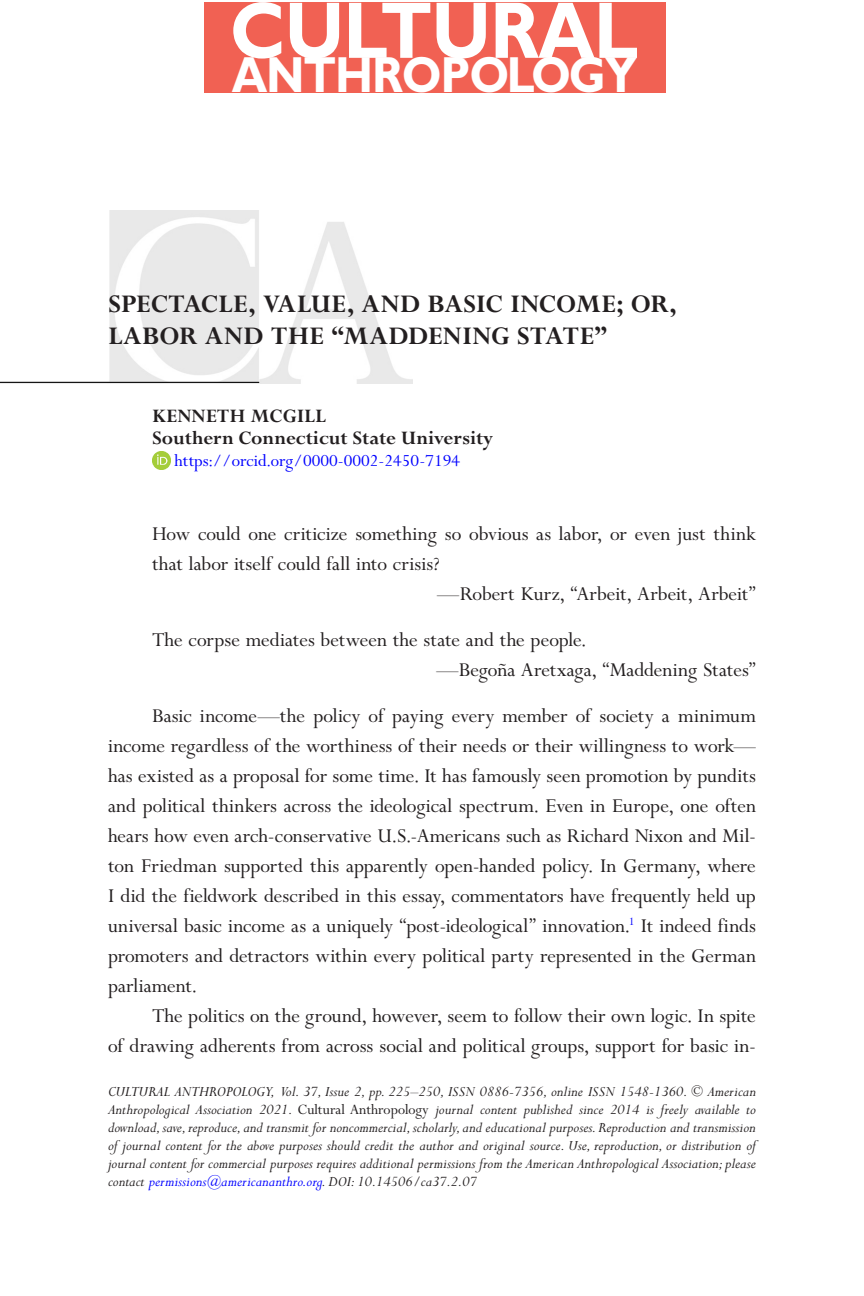
<style>
.page{position:relative;width:864px;height:1296px;background:#fff}
.page>*{position:absolute;margin:0;border:0;box-sizing:border-box;transform-origin:0 0}
.t1{font:700 80.6px "Gill Sans";letter-spacing:-.01em;color:#fff;scale:.9 1}
.t2{font:700 51px "Gill Sans";letter-spacing:-.025em;color:#fff;scale:.9 1}
.t3{font:700 28px/32px "Perpetua MT Std";letter-spacing:-.005em;color:#231f20}
.Regular_Paragraph{font:22px/30px "Perpetua MT Std";color:#231f20;text-align:justify}
.Block_Extract_middle{font:22px/30px "Perpetua MT Std";color:#231f20}
.Epigraph_Source_Line{font:22px "Perpetua MT Std";letter-spacing:-.005em;color:#231f20}
.Author_Institution{font:700 21px "Perpetua MT Std";color:#231f20}
.Author{font:700 21px "Perpetua MT Std";color:#231f20}
.ORCiD{font:19px "Perpetua MT Std";color:#00f}
.t4{font:italic 16px/18px "Perpetua MT Std";color:#231f20;text-align:justify}
.s1{font-style:normal}
.s2{color:#00f}
</style>
<div class="page">
<img style="left:0;top:211px;width:412px;height:173px">
<img style="left:152px;top:452px;width:18px;height:18px">
<div style="left:204px;top:2px;width:461px;height:91px;background:#f16153"></div>
<p class="t1" style="left:230px;top:-17px;width:455px">CULTURAL</p>
<p class="t2" style="left:232px;top:45px;width:452px">ANTHROPOLOGY</p>
<p class="t3" style="left:108px;top:289px;width:570px">SPECTACLE, VALUE, AND BASIC INCOME; OR,<br>LABOR AND THE “MADDENING STATE”</p>
<p class="Author" style="left:152px;top:405px;width:176px">KENNETH MCGILL</p>
<p class="Author_Institution" style="left:152px;top:427px;width:343px">Southern Connecticut State University</p>
<p class="ORCiD" style="left:175px;top:451px;width:287px">https://orcid.org/0000-0002-2450-7194</p>
<p class="Block_Extract_middle" style="left:152px;top:519px;width:606px">How could one criticize something so obvious as labor, or even just think that labor itself could fall into crisis?</p>
<p class="Epigraph_Source_Line" style="left:437px;top:582px;width:320px">—Robert Kurz, “Arbeit, Arbeit, Arbeit”</p>
<p class="Block_Extract_middle" style="left:152px;top:625px;width:436px">The corpse mediates between the state and the people.</p>
<p class="Epigraph_Source_Line" style="left:436px;top:658px;width:321px">—Begoña Aretxaga, “Maddening States”</p>
<p class="Regular_Paragraph" style="left:108px;top:701px;width:650px;text-indent:44px">Basic income—the policy of paying every member of society a minimum income regardless of the worthiness of their needs or their willingness to work— has existed as a proposal for some time. It has famously seen promotion by pundits and political thinkers across the ideological spectrum. Even in Europe, one often hears how even arch-conservative U.S.-Americans such as Richard Nixon and Mil&shy;ton Friedman supported this apparently open-handed policy. In Germany, where I did the fieldwork described in this essay, commentators have frequently held up universal basic income as a uniquely “post-ideological” innovation.<sup>1</sup> It indeed finds promoters and detractors within every political party represented in the German parliament.</p>
<p class="Regular_Paragraph" style="left:108px;top:1001px;width:650px;text-align:right">The politics on the ground, however, seem to follow their own logic. In spite<br>of drawing adherents from across social and political groups, support for basic in-</p>
<p class="t4" style="left:108px;top:1083px;width:650px">CULTURAL ANTHROPOLOGY, Vol. 37, Issue 2, pp. 225–250, ISSN 0886-7356, online ISSN 1548-1360. © American Anthropological Association 2021. <span class="s1">Cultural Anthropology</span> journal content published since 2014 is freely available to download, save, reproduce, and transmit for noncommercial, scholarly, and educational purposes. Reproduction and transmission of journal content for the above purposes should credit the author and original source. Use, reproduction, or distribution of journal content for commercial purposes requires additional permissions from the American Anthropological Association; please contact <span class="s2">permissions@americananthro.org</span>. DOI: 10.14506/ca37.2.07</p>
</div>
